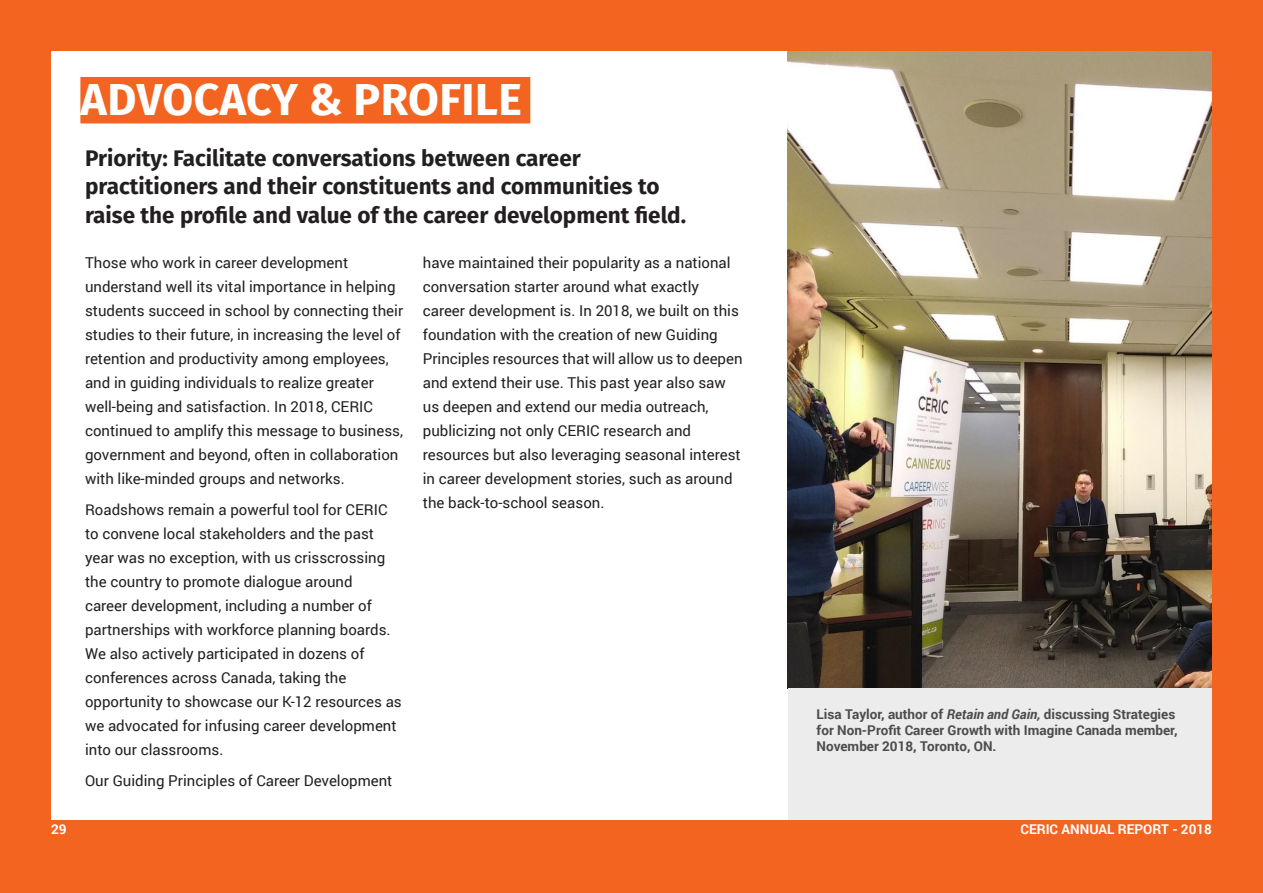
<style>
.page{position:relative;width:1263px;height:893px;background:#f36421}
.page>*{position:absolute;margin:0;border:0;box-sizing:border-box;transform-origin:0 0}
.Big_Heading{font:700 44.7px "Fira Sans";letter-spacing:.01em;color:#fff}
.Body_Text{font:700 22.5px/28.5px "Fira Sans";color:#231f20}
.CERIC_Body_Text{font:15px/24px "Roboto";color:#231f20}
.Text_Size-9{font:700 13.5px/16.2px "Roboto";color:#4b4c4d}
.t1{font:700 13.5px "Roboto";color:#fff}
.s1{font-style:italic}
</style>
<div class="page">
<div style="left:51px;top:51px;width:1161px;height:767px;background:#fff"></div>
<hr style="left:51px;top:818px;width:1161px;height:2px;background:#fff">
<div style="left:80px;top:77px;width:450px;height:46px;background:#f36421"></div>
<img style="left:788px;top:51px;width:424px;height:637px">
<div style="left:788px;top:688px;width:424px;height:132px;background:#ececec"></div>
<p class="Big_Heading" style="left:81px;top:62px;width:443px">ADVOCACY &amp; PROFILE</p>
<p class="Body_Text" style="left:85px;top:142px;width:603px">Priority: Facilitate conversations between career practitioners and their constituents and communities to raise the profile and value of the career development field.</p>
<p class="CERIC_Body_Text" style="left:85px;top:251px;width:320px">Those who work in career development understand well its vital importance in helping students succeed in school by connecting their studies to their future, in increasing the level of retention and productivity among employees, and in guiding individuals to realize greater well-being and satisfaction. In 2018, CERIC continued to amplify this message to business, government and beyond, often in collaboration with like-minded groups and networks.</p>
<p class="CERIC_Body_Text" style="left:85px;top:497px;width:318px">Roadshows remain a powerful tool for CERIC to convene local stakeholders and the past year was no exception, with us crisscrossing the country to promote dialogue around<br>career development, including a number of partnerships with workforce planning boards.<br>We also actively participated in dozens of conferences across Canada, taking the opportunity to showcase our K-12 resources as we advocated for infusing career development into our classrooms.</p>
<p class="CERIC_Body_Text" style="left:85px;top:768px;width:309px">Our Guiding Principles of Career Development</p>
<p class="CERIC_Body_Text" style="left:423px;top:251px;width:321px">have maintained their popularity as a national conversation starter around what exactly career development is. In 2018, we built on this foundation with the creation of new Guiding Principles resources that will allow us to deepen and extend their use. This past year also saw us deepen and extend our media outreach, publicizing not only CERIC research and resources but also leveraging seasonal interest in career development stories, such as around the back-to-school season.</p>
<p class="Text_Size-9" style="left:817px;top:705px;width:363px">Lisa Taylor, author of <span class="s1">Retain and Gain,</span> discussing Strategies for Non-Profit Career Growth with Imagine Canada member,<br>November 2018, Toronto, ON.</p>
<p class="t1" style="left:51px;top:819px;width:17px">29</p>
<p class="t1" style="left:1020px;top:819px;width:193px">CERIC ANNUAL REPORT - 2018</p>
</div>
